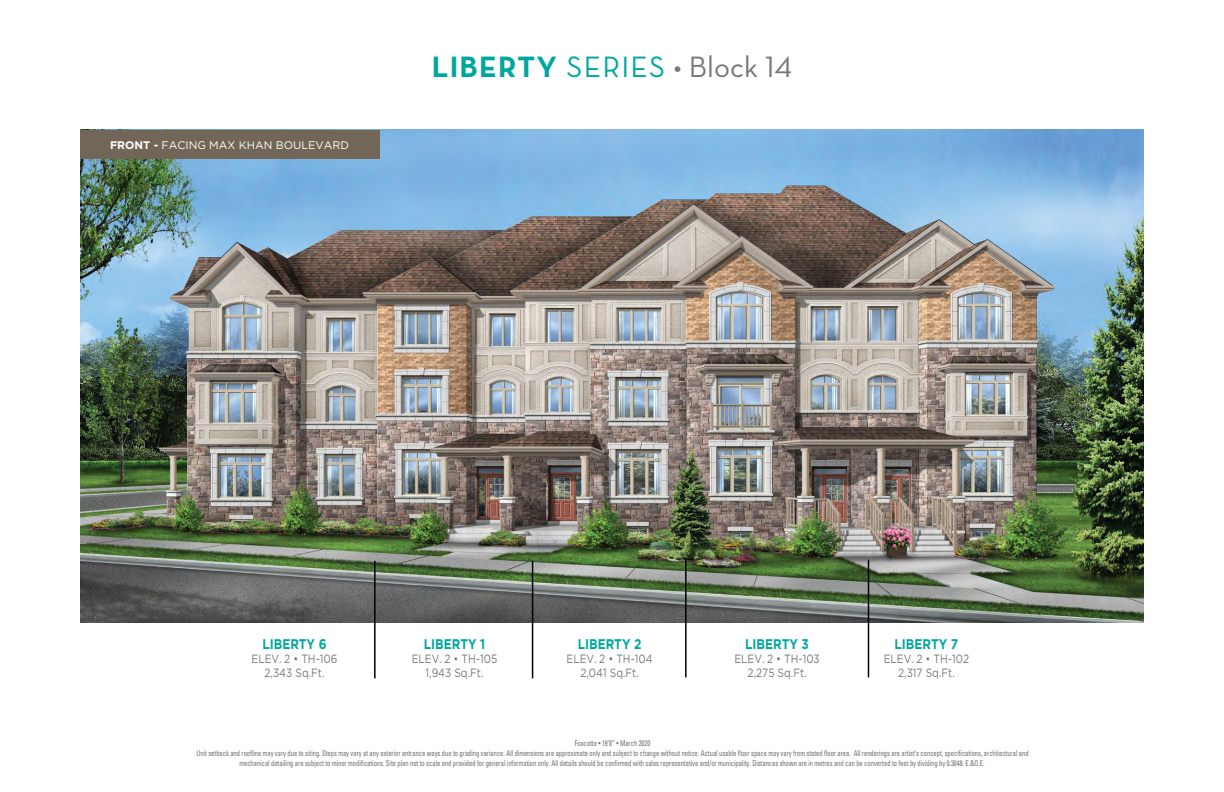
<style>
.page{position:relative;width:1224px;height:792px;background:#fff}
.page>*{position:absolute;margin:0;border:0;box-sizing:border-box;transform-origin:0 0}
.t1{font:30px "Neutra Text Book Alt";letter-spacing:.02em;color:#77787b}
.t2{font:700 14px "Gotham";color:#00a79e;scale:.85 1}
.t3{font:12px/14.4px "Gotham";color:#77787b;text-align:center;scale:.85 1}
.t4{font:11px "Gotham";color:#fff}
.t5{font:condensed 8px/9.6px "Univers";color:#6d6e71;text-align:center;scale:.81 1}
.s1{font-weight:700}
.s2{font-family:"Neutra Text Bold Alt";color:#00a79e}
.s3{color:#00a79e}
</style>
<div class="page">
<img style="left:80px;top:130px;width:1063px;height:492px">
<hr style="left:374px;top:561px;width:2px;height:117px;background:#000">
<hr style="left:532px;top:561px;width:1px;height:117px;background:#000">
<hr style="left:685px;top:560px;width:2px;height:117px;background:#000">
<hr style="left:868px;top:560px;width:1px;height:117px;background:#000">
<div style="left:81px;top:130px;width:299px;height:29px;background:#726658"></div>
<h3 class="t4" style="left:110px;top:138px;width:241px"><span class="s1">FRONT -</span> FACING MAX KHAN BOULEVARD</h3>
<h1 class="t1" style="left:432px;top:49px;width:362px"><span class="s2">LIBERTY</span> <span class="s3">SERIES</span> • Block 14</h1>
<h2 class="t2" style="left:262px;top:634px;width:77px">LIBERTY 6</h2>
<h3 class="t3" style="left:252px;top:651px;width:102px">ELEV. 2 • TH-106<br>2,343 Sq.Ft.</h3>
<h2 class="t2" style="left:424px;top:634px;width:74px">LIBERTY 1</h2>
<h3 class="t3" style="left:412px;top:651px;width:102px">ELEV. 2 • TH-105<br>1,943 Sq.Ft.</h3>
<h2 class="t2" style="left:578px;top:634px;width:76px">LIBERTY 2</h2>
<h3 class="t3" style="left:567px;top:651px;width:103px">ELEV. 2 • TH-104<br>2,041 Sq.Ft.</h3>
<h2 class="t2" style="left:745px;top:634px;width:76px">LIBERTY 3</h2>
<h3 class="t3" style="left:734px;top:651px;width:102px">ELEV. 2 • TH-103<br>2,275 Sq.Ft.</h3>
<h2 class="t2" style="left:895px;top:634px;width:76px">LIBERTY 7</h2>
<h3 class="t3" style="left:884px;top:651px;width:102px">ELEV. 2 • TH-102<br>2,317 Sq.Ft.</h3>
<p class="t5" style="left:197px;top:739px;width:1029px">Foxcotte • 19’8” • March 2020<br>Unit setback and roofline may vary due to siting. Steps may vary at any exterior entrance ways due to grading variance. All dimensions are approximate only and subject to change without notice. Actual usable floor space may vary from stated floor area. All renderings are artist’s concept, specifications, architectural and mechanical detailing are subject to minor modifications. Site plan not to scale and provided for general information only. All details should be confirmed with sales representative and/or municipality. Distances shown are in metres and can be converted to feet by dividing by 0.3048. E.&amp;O.E.</p>
</div>
